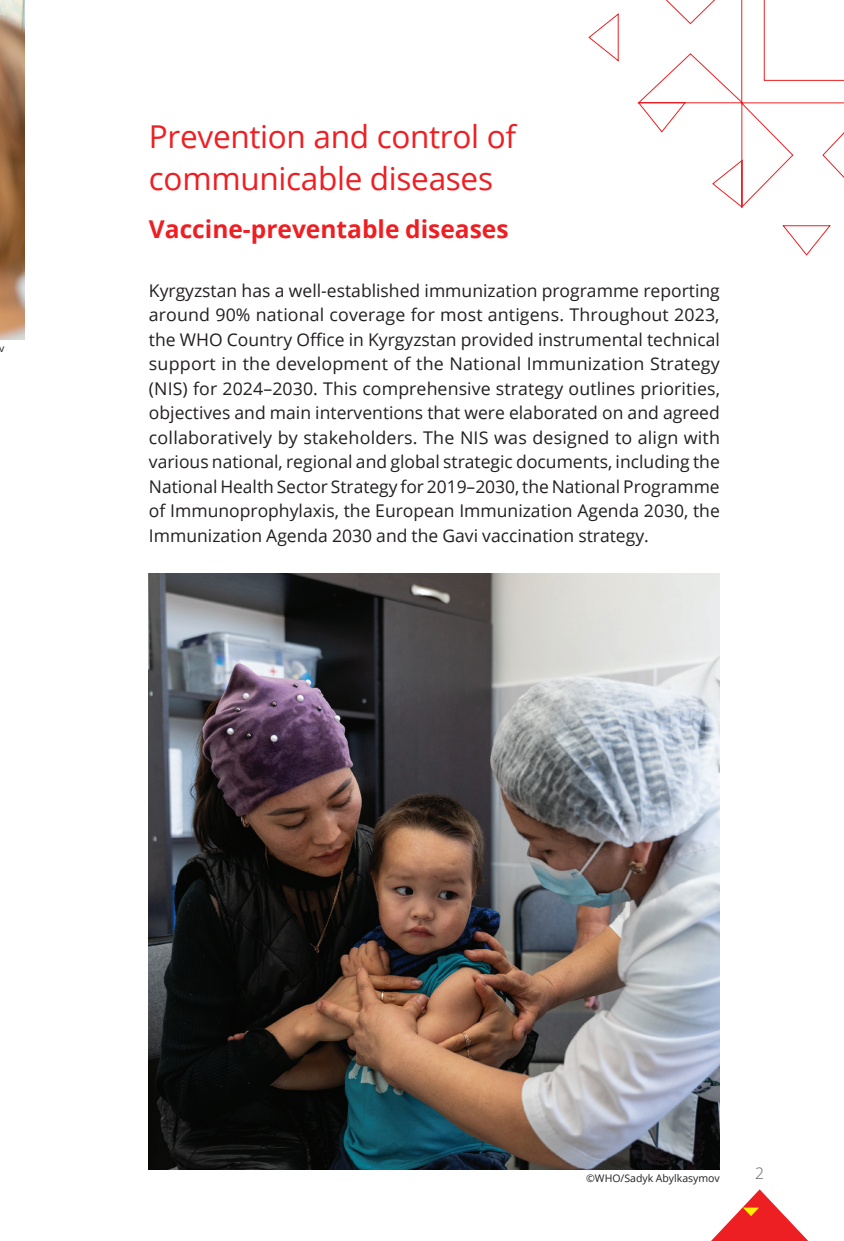
<style>
.page{position:relative;width:844px;height:1241px;background:#fff}
.page>*{position:absolute;margin:0;border:0;box-sizing:border-box;transform-origin:0 0}
.t1{font:31.5px/42px "Open Sans";letter-spacing:-.01em;color:#ee1f23}
.t2{font:700 24.5px "Open Sans";color:#ee1f23}
.t3{font:17.5px/24.5px "Open Sans";color:#231f20;text-align:justify}
.t4{font:300 15.75px "Open Sans";color:#636366}
.t5{font:10.5px "Open Sans";color:#231f20}
</style>
<div class="page">
<img style="left:0;top:0;width:25px;height:340px">
<img style="left:149px;top:573px;width:570px;height:595px">
<svg style="left:588px;top:0;width:255px;height:256px"></svg>
<svg style="left:712px;top:1189px;width:96px;height:51px"></svg>
<p class="t5" style="left:0;top:341px;width:7px">v</p>
<h1 class="t1" style="left:149px;top:115px;width:368px">Prevention and control of communicable diseases</h1>
<h2 class="t2" style="left:149px;top:211px;width:361px">Vaccine-preventable diseases</h2>
<p class="t3" style="left:149px;top:278px;width:572px">Kyrgyzstan has a well-established immunization programme reporting around 90% national coverage for most antigens. Throughout 2023, the WHO Country Office in Kyrgyzstan provided instrumental technical support in the development of the National Immunization Strategy (NIS) for 2024–2030. This comprehensive strategy outlines priorities, objectives and main interventions that were elaborated on and agreed collaboratively by stakeholders. The NIS was designed to align with various national, regional and global strategic documents, including the National Health Sector Strategy for 2019–2030, the National Programme of Immunoprophylaxis, the European Immunization Agenda 2030, the Immunization Agenda 2030 and the Gavi vaccination strategy.</p>
<p class="t5" style="left:586px;top:1170px;width:135px">©WHO/Sadyk Abylkasymov</p>
<p class="t4" style="left:755px;top:1161px;width:10px">2</p>
</div>
